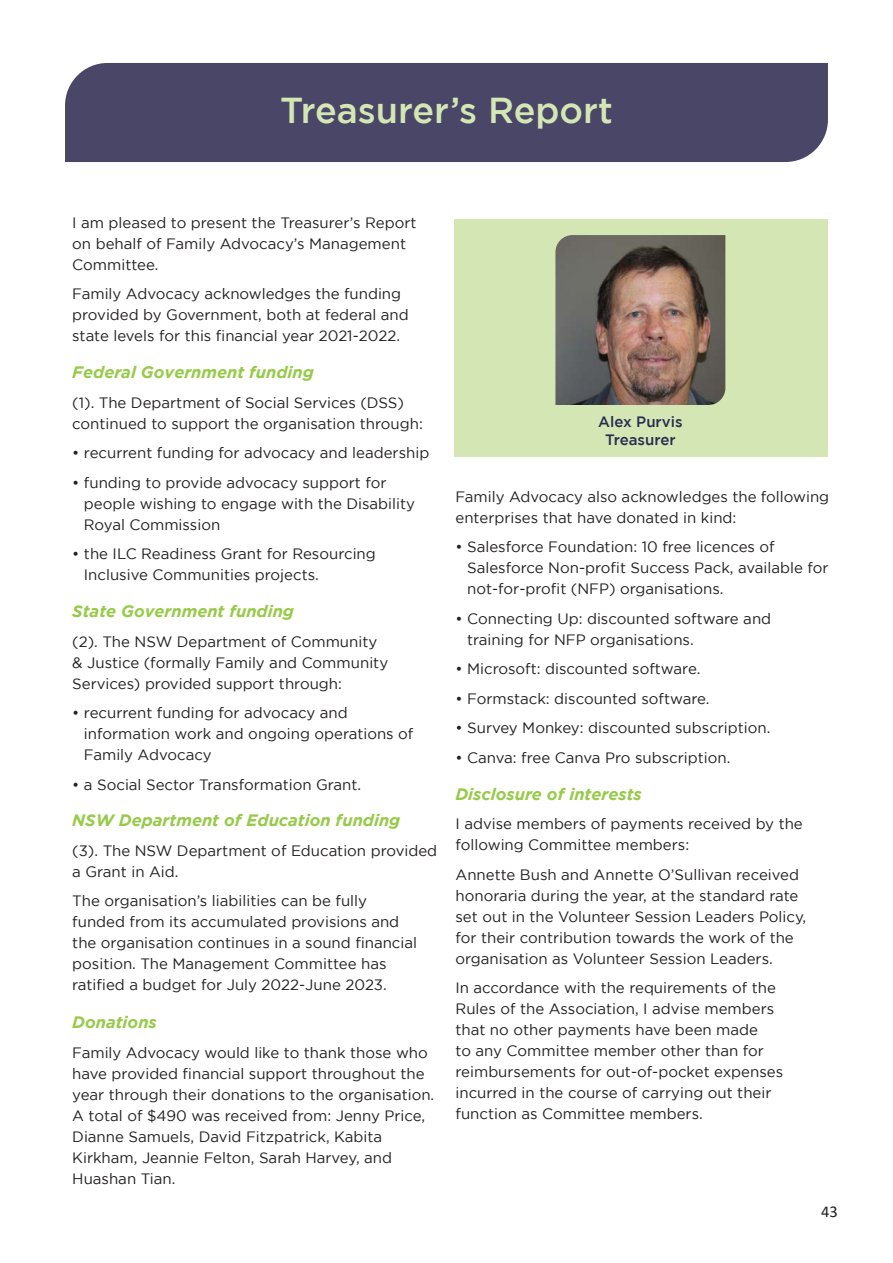
<style>
.page{position:relative;width:893px;height:1263px;background:#fff}
.page>*{position:absolute;margin:0;border:0;box-sizing:border-box;transform-origin:0 0}
.MAIN_HEADING{font:500 36px "Gotham";color:#d3e6b3}
.sub-subheading{font:italic 700 16.5px "Gotham";color:#97ca49}
.t1{font:16.5px "Calibri";color:#231f20}
.TEXT{font:15px/21px "Gotham";color:#231f20}
.staff_and_photo_capt{font:500 15px/18px "Gotham";color:#2a2b51;text-align:center}
</style>
<div class="page">
<div style="left:65px;top:63px;width:763px;height:99px;background:#4a4667"></div>
<div style="left:454px;top:220px;width:374px;height:237px;background:#d3e6b3"></div>
<img style="left:555px;top:235px;width:170px;height:170px">
<p class="MAIN_HEADING" style="left:280px;top:90px;width:334px">Treasurer’s Report</p>
<p class="TEXT" style="left:72px;top:212px;width:346px">I am pleased to present the Treasurer’s Report on behalf of Family Advocacy’s Management<br>Committee.</p>
<p class="TEXT" style="left:72px;top:283px;width:338px">Family Advocacy acknowledges the funding provided by Government, both at federal and state levels for this financial year 2021-2022.</p>
<p class="sub-subheading" style="left:72px;top:363px;width:243px">Federal Government funding</p>
<p class="TEXT" style="left:72px;top:392px;width:352px">(1). The Department of Social Services (DSS) continued to support the organisation through:</p>
<p class="TEXT" style="left:72px;top:442px;width:359px">• recurrent funding for advocacy and leadership</p>
<p class="TEXT" style="left:84px;top:472px;width:333px;text-indent:-12px">• funding to provide advocacy support for people wishing to engage with the Disability<br>Royal Commission</p>
<p class="TEXT" style="left:84px;top:543px;width:293px;text-indent:-12px">• the ILC Readiness Grant for Resourcing<br>Inclusive Communities projects.</p>
<p class="sub-subheading" style="left:72px;top:602px;width:223px">State Government funding</p>
<p class="TEXT" style="left:72px;top:630px;width:317px">(2). The NSW Department of Community &amp; Justice (formally Family and Community<br>Services) provided support through:</p>
<p class="TEXT" style="left:84px;top:702px;width:331px;text-indent:-12px">• recurrent funding for advocacy and information work and ongoing operations of<br>Family Advocacy</p>
<p class="TEXT" style="left:72px;top:773px;width:290px">• a Social Sector Transformation Grant.</p>
<p class="sub-subheading" style="left:72px;top:811px;width:329px">NSW Department of Education funding</p>
<p class="TEXT" style="left:72px;top:840px;width:366px">(3). The NSW Department of Education provided a Grant in Aid.</p>
<p class="TEXT" style="left:72px;top:890px;width:346px">The organisation’s liabilities can be fully funded from its accumulated provisions and the organisation continues in a sound financial position. The Management Committee has ratified a budget for July 2022-June 2023.</p>
<p class="sub-subheading" style="left:72px;top:1013px;width:86px">Donations</p>
<p class="TEXT" style="left:72px;top:1042px;width:364px">Family Advocacy would like to thank those who have provided financial support throughout the year through their donations to the organisation.<br>A total of $490 was received from: Jenny Price, Dianne Samuels, David Fitzpatrick, Kabita Kirkham, Jeannie Felton, Sarah Harvey, and Huashan Tian.</p>
<p class="staff_and_photo_capt" style="left:598px;top:413px;width:86px">Alex Purvis<br>Treasurer</p>
<p class="TEXT" style="left:455px;top:486px;width:375px">Family Advocacy also acknowledges the following enterprises that have donated in kind:</p>
<p class="TEXT" style="left:467px;top:536px;width:363px;text-indent:-12px">• Salesforce Foundation: 10 free licences of<br>Salesforce Non-profit Success Pack, available for not-for-profit (NFP) organisations.</p>
<p class="TEXT" style="left:467px;top:608px;width:306px;text-indent:-12px">• Connecting Up: discounted software and training for NFP organisations.</p>
<p class="TEXT" style="left:455px;top:658px;width:246px">• Microsoft: discounted software.</p>
<p class="TEXT" style="left:455px;top:688px;width:256px">• Formstack: discounted software.</p>
<p class="TEXT" style="left:455px;top:717px;width:316px">• Survey Monkey: discounted subscription.</p>
<p class="TEXT" style="left:455px;top:747px;width:276px">• Canva: free Canva Pro subscription.</p>
<p class="sub-subheading" style="left:455px;top:784px;width:188px">Disclosure of interests</p>
<p class="TEXT" style="left:455px;top:813px;width:349px">I advise members of payments received by the following Committee members:</p>
<p class="TEXT" style="left:455px;top:864px;width:352px">Annette Bush and Annette O’Sullivan received honoraria during the year, at the standard rate set out in the Volunteer Session Leaders Policy, for their contribution towards the work of the organisation as Volunteer Session Leaders.</p>
<p class="TEXT" style="left:455px;top:977px;width:329px">In accordance with the requirements of the Rules of the Association, I advise members that no other payments have been made<br>to any Committee member other than for reimbursements for out-of-pocket expenses incurred in the course of carrying out their function as Committee members.</p>
<p class="t1" style="left:821px;top:1200px;width:18px">43</p>
</div>
